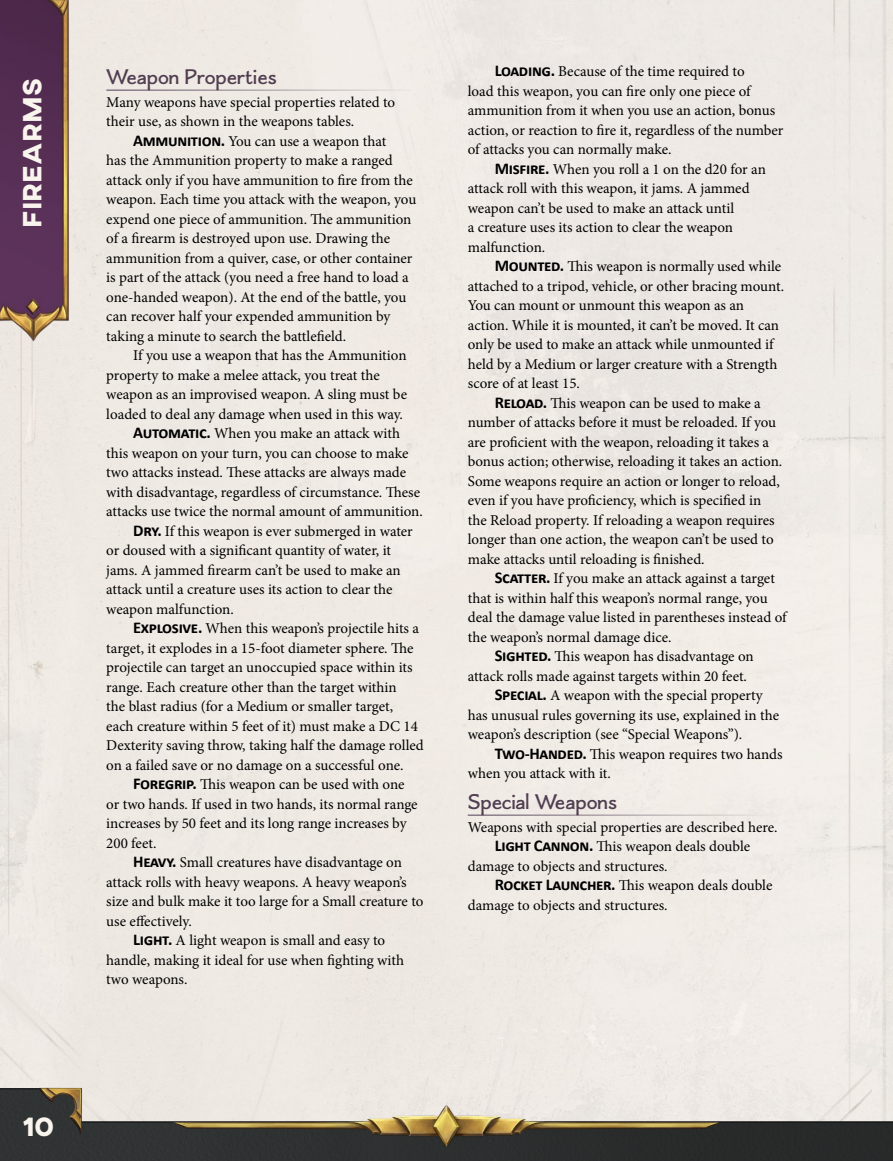
<style>
.page{position:relative;width:893px;height:1161px;background:#fff}
.page>*{position:absolute;margin:0;border:0;box-sizing:border-box;transform-origin:0 0}
.t1{font:800 27px "AXIS";color:#f9f5ee}
.t2{font:22.5px "Boucherie Flared";color:#513e51}
.t3{font:15px/19.5px "Minion Pro";letter-spacing:-.005em;color:#000}
.s1{font-family:"Calibri";font-weight:700;font-size:16.5px}
</style>
<div class="page">
<div style="left:0;top:0;width:893px;height:1088px;background:#efeae4"></div>
<hr style="left:468px;top:814px;width:305px;height:2px;background:#fff">
<hr style="left:106px;top:89px;width:306px;height:2px;background:#fff">
<img style="left:0;top:0;width:68px;height:344px">
<svg style="left:0;top:1088px;width:893px;height:73px;background:#7e7d7b"></svg>
<img style="left:172px;top:1102px;width:551px;height:45px">
<img style="left:39px;top:1087px;width:44px;height:48px">
<h1 class="t1" style="left:15px;top:228px;width:151px;rotate:-90deg">Firearms</h1>
<h1 class="t1" style="left:22px;top:1108px;width:33px">10</h1>
<h2 class="t2" style="left:106px;top:63px;width:172px">Weapon Properties</h2>
<p class="t3" style="left:106px;top:92px;width:290px">Many weapons have special properties related to their use, as shown in the weapons tables.</p>
<p class="t3" style="left:106px;top:131px;width:312px;text-indent:27px"><span class="s1">Ammunition.</span> You can use a weapon that<br>has the Ammunition property to make a ranged attack only if you have ammunition to fire from the weapon. Each time you attack with the weapon, you expend one piece of ammunition. The ammunition of a firearm is destroyed upon use. Drawing the ammunition from a quiver, case, or other container is part of the attack (you need a free hand to load a one-handed weapon). At the end of the battle, you can recover half your expended ammunition by taking a minute to search the battlefield.</p>
<p class="t3" style="left:133px;top:346px;width:275px">If you use a weapon that has the Ammunition</p>
<p class="t3" style="left:106px;top:365px;width:275px">property to make a melee attack, you treat the</p>
<p class="t3" style="left:106px;top:385px;width:302px">weapon as an improvised weapon. A sling must be</p>
<p class="t3" style="left:106px;top:404px;width:298px">loaded to deal any damage when used in this way.</p>
<p class="t3" style="left:133px;top:424px;width:268px"><span class="s1">Automatic.</span> When you make an attack with</p>
<p class="t3" style="left:106px;top:443px;width:304px">this weapon on your turn, you can choose to make</p>
<p class="t3" style="left:106px;top:463px;width:301px">two attacks instead. These attacks are always made</p>
<p class="t3" style="left:106px;top:482px;width:315px">with disadvantage, regardless of circumstance. These</p>
<p class="t3" style="left:106px;top:502px;width:318px">attacks use twice the normal amount of ammunition.</p>
<p class="t3" style="left:133px;top:521px;width:281px"><span class="s1">Dry.</span> If this weapon is ever submerged in water</p>
<p class="t3" style="left:106px;top:541px;width:286px">or doused with a significant quantity of water, it</p>
<p class="t3" style="left:106px;top:560px;width:296px">jams. A jammed firearm can’t be used to make an</p>
<p class="t3" style="left:106px;top:580px;width:288px">attack until a creature uses its action to clear the</p>
<p class="t3" style="left:106px;top:599px;width:129px">weapon malfunction.</p>
<p class="t3" style="left:133px;top:619px;width:287px"><span class="s1">Explosive.</span> When this weapon’s projectile hits a</p>
<p class="t3" style="left:106px;top:638px;width:309px">target, it explodes in a 15-foot diameter sphere. The</p>
<p class="t3" style="left:106px;top:658px;width:308px">projectile can target an unoccupied space within its</p>
<p class="t3" style="left:106px;top:677px;width:292px">range. Each creature other than the target within</p>
<p class="t3" style="left:106px;top:697px;width:288px">the blast radius (for a Medium or smaller target,</p>
<p class="t3" style="left:106px;top:716px;width:313px">each creature within 5 feet of it) must make a DC 14</p>
<p class="t3" style="left:106px;top:736px;width:319px">Dexterity saving throw, taking half the damage rolled</p>
<p class="t3" style="left:106px;top:755px;width:299px">on a failed save or no damage on a successful one.</p>
<p class="t3" style="left:133px;top:775px;width:273px"><span class="s1">Foregrip.</span> This weapon can be used with one</p>
<p class="t3" style="left:106px;top:794px;width:313px">or two hands. If used in two hands, its normal range</p>
<p class="t3" style="left:106px;top:814px;width:302px">increases by 50 feet and its long range increases by</p>
<p class="t3" style="left:106px;top:833px;width:52px">200 feet.</p>
<p class="t3" style="left:133px;top:853px;width:270px"><span class="s1">Heavy.</span> Small creatures have disadvantage on</p>
<p class="t3" style="left:106px;top:872px;width:302px">attack rolls with heavy weapons. A heavy weapon’s</p>
<p class="t3" style="left:106px;top:892px;width:319px">size and bulk make it too large for a Small creature to</p>
<p class="t3" style="left:106px;top:911px;width:87px">use effectively.</p>
<p class="t3" style="left:133px;top:931px;width:253px"><span class="s1">Light.</span> A light weapon is small and easy to</p>
<p class="t3" style="left:106px;top:950px;width:299px">handle, making it ideal for use when fighting with</p>
<p class="t3" style="left:106px;top:970px;width:83px">two weapons.</p>
<p class="t3" style="left:468px;top:62px;width:317px;text-indent:27px"><span class="s1">Loading.</span> Because of the time required to<br>load this weapon, you can fire only one piece of ammunition from it when you use an action, bonus action, or reaction to fire it, regardless of the number of attacks you can normally make.</p>
<p class="t3" style="left:468px;top:159px;width:300px;text-indent:27px"><span class="s1">Misfire.</span> When you roll a 1 on the d20 for an attack roll with this weapon, it jams. A jammed weapon can’t be used to make an attack until<br>a creature uses its action to clear the weapon malfunction.</p>
<p class="t3" style="left:495px;top:257px;width:288px"><span class="s1">Mounted.</span> This weapon is normally used while</p>
<p class="t3" style="left:468px;top:276px;width:318px">attached to a tripod, vehicle, or other bracing mount.</p>
<p class="t3" style="left:468px;top:296px;width:278px">You can mount or unmount this weapon as an</p>
<p class="t3" style="left:468px;top:315px;width:313px">action. While it is mounted, it can’t be moved. It can</p>
<p class="t3" style="left:468px;top:335px;width:307px">only be used to make an attack while unmounted if</p>
<p class="t3" style="left:468px;top:354px;width:311px">held by a Medium or larger creature with a Strength</p>
<p class="t3" style="left:468px;top:374px;width:114px">score of at least 15.</p>
<p class="t3" style="left:495px;top:393px;width:267px"><span class="s1">Reload.</span> This weapon can be used to make a</p>
<p class="t3" style="left:468px;top:413px;width:310px">number of attacks before it must be reloaded. If you</p>
<p class="t3" style="left:468px;top:432px;width:303px">are proficient with the weapon, reloading it takes a</p>
<p class="t3" style="left:468px;top:452px;width:316px">bonus action; otherwise, reloading it takes an action.</p>
<p class="t3" style="left:468px;top:471px;width:314px">Some weapons require an action or longer to reload,</p>
<p class="t3" style="left:468px;top:491px;width:295px">even if you have proficiency, which is specified in</p>
<p class="t3" style="left:468px;top:510px;width:308px">the Reload property. If reloading a weapon requires</p>
<p class="t3" style="left:468px;top:530px;width:307px">longer than one action, the weapon can’t be used to</p>
<p class="t3" style="left:468px;top:549px;width:238px">make attacks until reloading is finished.</p>
<p class="t3" style="left:495px;top:569px;width:282px"><span class="s1">Scatter.</span> If you make an attack against a target</p>
<p class="t3" style="left:468px;top:588px;width:301px">that is within half this weapon’s normal range, you</p>
<p class="t3" style="left:468px;top:608px;width:320px">deal the damage value listed in parentheses instead of</p>
<p class="t3" style="left:468px;top:627px;width:205px">the weapon’s normal damage dice.</p>
<p class="t3" style="left:495px;top:647px;width:260px"><span class="s1">Sighted.</span> This weapon has disadvantage on</p>
<p class="t3" style="left:468px;top:666px;width:281px">attack rolls made against targets within 20 feet.</p>
<p class="t3" style="left:495px;top:686px;width:270px"><span class="s1">Special.</span> A weapon with the special property</p>
<p class="t3" style="left:468px;top:705px;width:313px">has unusual rules governing its use, explained in the</p>
<p class="t3" style="left:468px;top:725px;width:276px">weapon’s description (see “Special Weapons”).</p>
<p class="t3" style="left:495px;top:744px;width:289px"><span class="s1">Two-Handed.</span> This weapon requires two hands</p>
<p class="t3" style="left:468px;top:764px;width:145px">when you attack with it.</p>
<h2 class="t2" style="left:468px;top:788px;width:151px">Special Weapons</h2>
<p class="t3" style="left:468px;top:817px;width:311px">Weapons with special properties are described here.</p>
<p class="t3" style="left:495px;top:836px;width:257px"><span class="s1">Light Cannon.</span> This weapon deals double</p>
<p class="t3" style="left:468px;top:856px;width:201px">damage to objects and structures.</p>
<p class="t3" style="left:495px;top:875px;width:279px"><span class="s1">Rocket Launcher.</span> This weapon deals double</p>
<p class="t3" style="left:468px;top:895px;width:201px">damage to objects and structures.</p>
</div>
